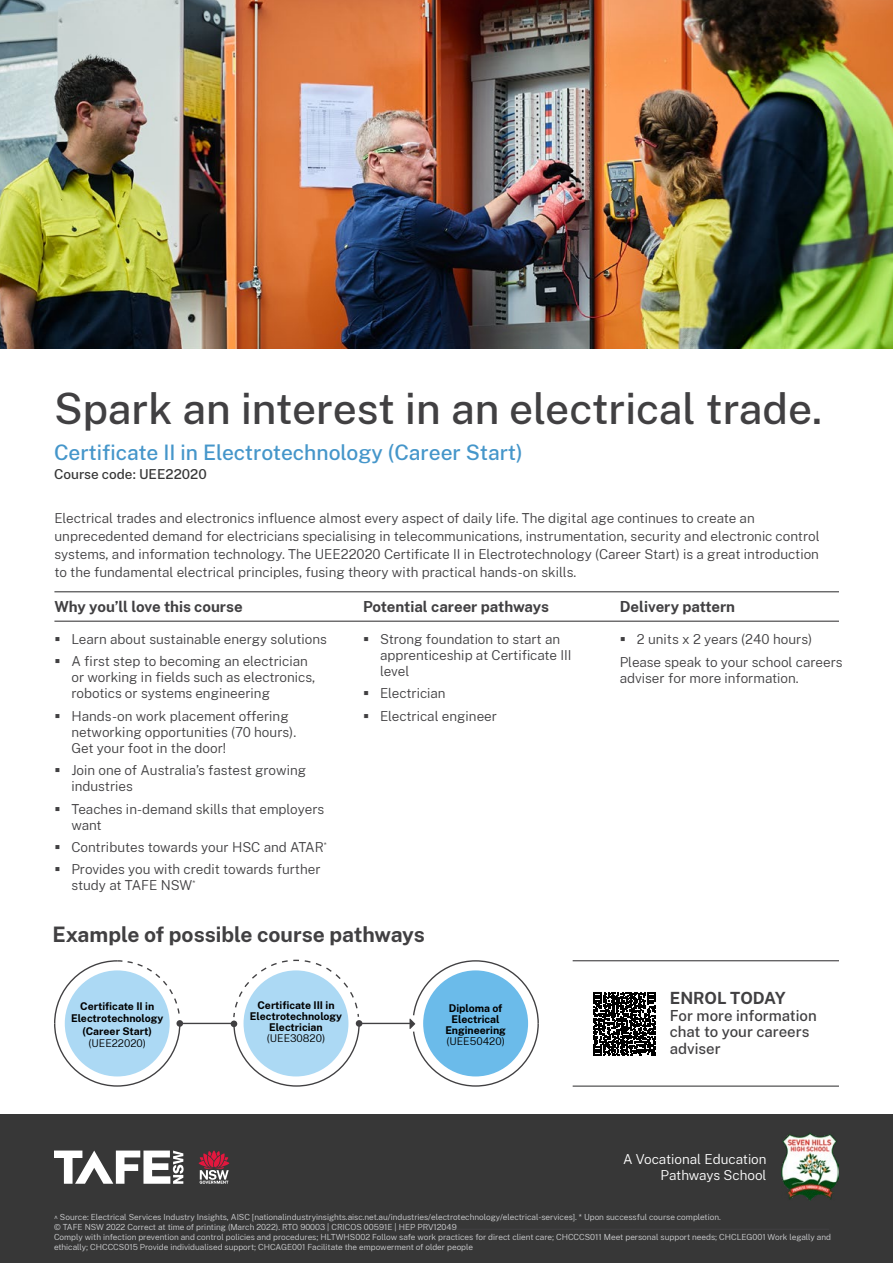
<style>
.page{position:relative;width:893px;height:1263px;background:#fff}
.page>*{position:absolute;margin:0;border:0;box-sizing:border-box;transform-origin:0 0}
.t1{font:500 42.45px "Public Sans";color:#414042}
.t2{font:500 21px "Public Sans";letter-spacing:-.005em;color:#4596ca}
.H2_-_no_rule{font:700 21px "Public Sans";color:#414042}
.H2_-_no_rule-2{font:700 16.5px "Public Sans";color:#414042}
.H3{font:700 15px "Public Sans";letter-spacing:-.005em;color:#414042}
.H2_-_no_rule-3{font:500 15px/16.5px "Public Sans";color:#414042}
.Bullet_Points{font:300 13.5px/16.2px "Public Sans";color:#414042}
.Body_Copy{font:300 13.5px/18px "Public Sans";color:#414042}
.Body_Copy-2{font:300 13.5px/16.2px "Public Sans";color:#fff;text-align:right}
.t3{font:500 13.5px "Public Sans";color:#373737}
.Pathways_course_name{font:700 10.5px/10.9px "Public Sans";color:#000;text-align:center}
.Pathways_course_code{font:300 10.5px "Public Sans";color:#000}
.Body_Copy-3{font:300 8.25px/9.9px "Public Sans";color:#d1d2d4}
</style>
<div class="page">
<div style="left:0;top:1115px;width:893px;height:148px;background:#373737"></div>
<hr style="left:106px;top:1229px;width:723px;height:1px;background:#414042">
<hr style="left:54px;top:591px;width:785px;height:1px;background:#414042">
<hr style="left:54px;top:621px;width:785px;height:1px;background:#414042">
<hr style="left:573px;top:960px;width:266px;height:1px;background:#414042">
<hr style="left:573px;top:1085px;width:266px;height:2px;background:#414042">
<hr style="left:359px;top:1023px;width:52px;height:1px;background:#414042">
<svg style="left:410px;top:960px;width:129px;height:127px"></svg>
<div style="left:356px;top:1020px;width:6px;height:7px;background:#414042;border-radius:50%"></div>
<svg style="left:54px;top:959px;width:306px;height:128px"></svg>
<svg style="left:593px;top:992px;width:63px;height:63px"></svg>
<img style="left:0;top:0;width:893px;height:348px">
<svg style="left:54px;top:1150px;width:130px;height:34px"></svg>
<svg style="left:199px;top:1150px;width:30px;height:34px"></svg>
<img style="left:781px;top:1133px;width:58px;height:67px">
<p class="t1" style="left:54px;top:379px;width:770px">Spark an interest in an electrical trade.</p>
<p class="t2" style="left:54px;top:438px;width:470px">Certificate II in Electrotechnology (Career Start)</p>
<p class="t3" style="left:54px;top:464px;width:154px">Course code: UEE22020</p>
<p class="Body_Copy" style="left:54px;top:508px;width:767px">Electrical trades and electronics influence almost every aspect of daily life. The digital age continues to create an unprecedented demand for electricians specialising in telecommunications, instrumentation, security and electronic control systems, and information technology. The UEE22020 Certificate II in Electrotechnology (Career Start) is a great introduction to the fundamental electrical principles, fusing theory with practical hands-on skills.</p>
<p class="H3" style="left:54px;top:595px;width:190px">Why you’ll love this course</p>
<p class="Bullet_Points" style="left:54px;top:630px;width:274px">▪ Learn about sustainable energy solutions</p>
<p class="Bullet_Points" style="left:71px;top:652px;width:245px;text-indent:-17px">▪ A first step to becoming an electrician or working in fields such as electronics, robotics or systems engineering</p>
<p class="Bullet_Points" style="left:71px;top:707px;width:226px;text-indent:-17px">▪ Hands-on work placement offering networking opportunities (70 hours).<br>Get your foot in the door!</p>
<p class="Bullet_Points" style="left:71px;top:762px;width:236px;text-indent:-17px">▪ Join one of Australia’s fastest growing industries</p>
<p class="Bullet_Points" style="left:71px;top:800px;width:254px;text-indent:-17px">▪ Teaches in-demand skills that employers want</p>
<p class="Bullet_Points" style="left:54px;top:838px;width:274px">▪ Contributes towards your HSC and ATAR<sup>*</sup></p>
<p class="Bullet_Points" style="left:71px;top:861px;width:251px;text-indent:-17px">▪ Provides you with credit towards further study at TAFE NSW<sup>*</sup></p>
<p class="H3" style="left:363px;top:595px;width:187px">Potential career pathways</p>
<p class="Bullet_Points" style="left:380px;top:630px;width:193px;text-indent:-17px">▪ Strong foundation to start an apprenticeship at Certificate III level</p>
<p class="Bullet_Points" style="left:363px;top:685px;width:84px">▪ Electrician</p>
<p class="Bullet_Points" style="left:363px;top:707px;width:136px">▪ Electrical engineer</p>
<p class="H2_-_no_rule" style="left:52px;top:919px;width:374px">Example of possible course pathways</p>
<p class="Pathways_course_name" style="left:71px;top:999px;width:94px;line-height:12.6px">Certificate II in<br>Electrotechnology (Career Start)</p>
<p class="Pathways_course_code" style="left:88px;top:1036px;width:59px">(UEE22020)</p>
<p class="Pathways_course_name" style="left:250px;top:999px;width:94px">Certificate III in<br>Electrotechnology<br>Electrician</p>
<p class="Pathways_course_code" style="left:267px;top:1031px;width:60px">(UEE30820)</p>
<p class="Pathways_course_name" style="left:445px;top:1002px;width:62px">Diploma of<br>Electrical<br>Engineering</p>
<p class="Pathways_course_code" style="left:446px;top:1034px;width:60px">(UEE50420)</p>
<p class="H3" style="left:620px;top:595px;width:117px">Delivery pattern</p>
<p class="Bullet_Points" style="left:620px;top:630px;width:194px">▪ 2 units x 2 years (240 hours)</p>
<p class="Body_Copy" style="left:620px;top:654px;width:224px;line-height:16.2px">Please speak to your school careers adviser for more information.</p>
<p class="H2_-_no_rule-2" style="left:670px;top:986px;width:118px">ENROL TODAY</p>
<p class="H2_-_no_rule-3" style="left:670px;top:1006px;width:149px">For more information chat to your careers adviser</p>
<p class="Body_Copy-2" style="left:623px;top:1150px;width:145px">A Vocational Education<br>Pathways School</p>
<p class="Body_Copy-3" style="left:54px;top:1212px;width:668px">^ Source: Electrical Services Industry Insights, AISC [nationalindustryinsights.aisc.net.au/industries/electrotechnology/electrical-services]. * Upon successful course completion.</p>
<p class="Body_Copy-3" style="left:54px;top:1222px;width:404px">© TAFE NSW 2022 Correct at time of printing (March 2022). RTO 90003 | CRICOS 00591E | HEP PRV12049</p>
<p class="Body_Copy-3" style="left:54px;top:1232px;width:778px">Comply with infection prevention and control policies and procedures; HLTWHS002 Follow safe work practices for direct client care; CHCCCS011 Meet personal support needs; CHCLEG001 Work legally and ethically; CHCCCS015 Provide individualised support; CHCAGE001 Facilitate the empowerment of older people</p>
</div>
